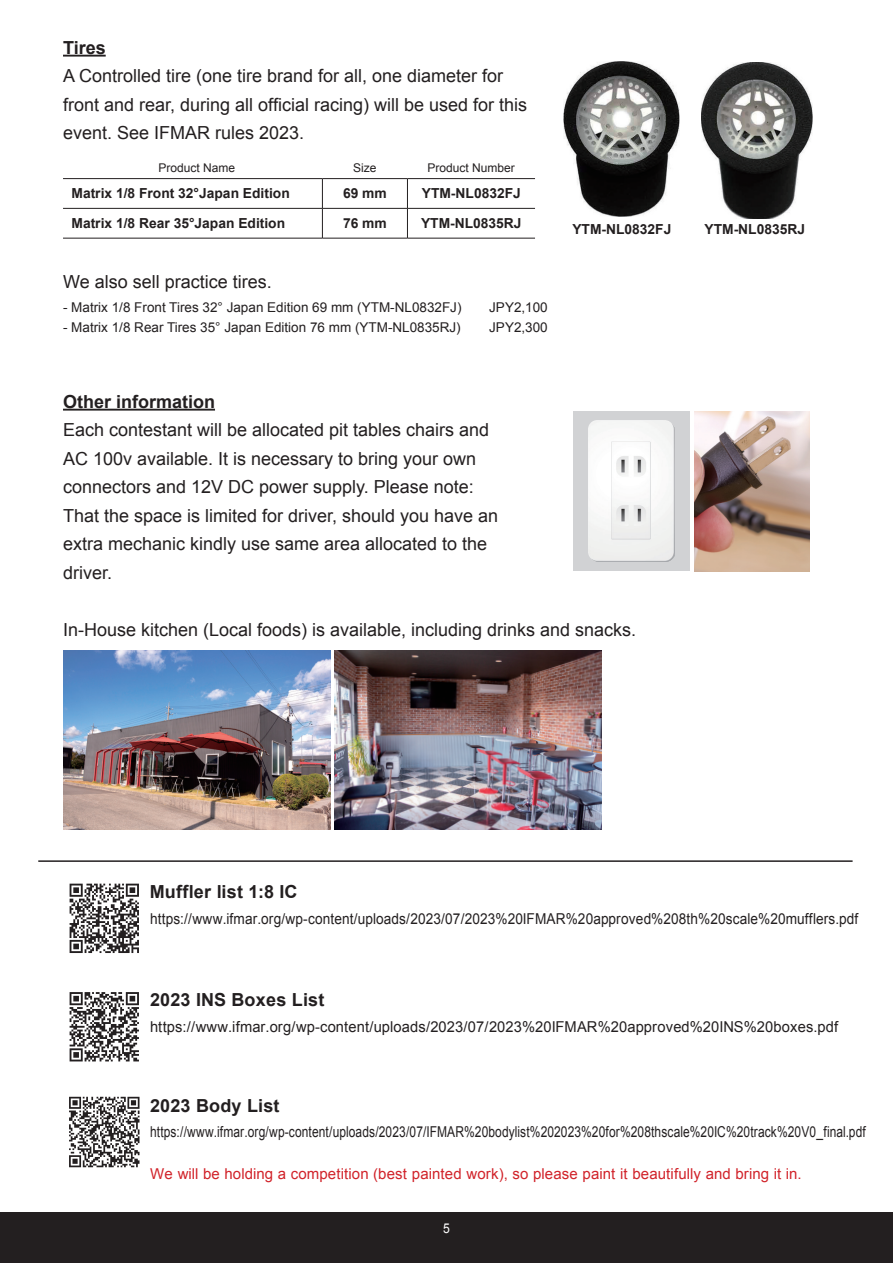
<style>
.page{position:relative;width:893px;height:1263px;background:#fff}
.page>*{position:absolute;margin:0;border:0;box-sizing:border-box;transform-origin:0 0}
.t1{font:18px/28.5px "Arial";color:#231f20}
.t2{font:700 18px "Arial";letter-spacing:.005em;color:#231f20}
.t3{font:15px "Arial";letter-spacing:.01em;color:#231f20;scale:.8 1}
.t4{font:15px "Arial";letter-spacing:.01em;color:#231f20;scale:.91 1}
.t5{font:15px "Arial";letter-spacing:.01em;color:#231f20}
.t6{font:15px "Arial";letter-spacing:.01em;color:#d1232a}
.t7{font:700 13.8px "Arial";color:#231f20}
.t8{font:13.5px "Arial";color:#231f20}
.t9{font:13.5px "Arial";color:#fff;scale:.9 1}
.t10{font:12px "Arial";color:#231f20}
</style>
<div class="page">
<hr style="left:63px;top:55px;width:43px;height:2px;background:#231f20">
<img style="left:564px;top:62px;width:115px;height:155px">
<img style="left:701px;top:62px;width:112px;height:157px">
<hr style="left:63px;top:178px;width:259px;height:1px;background:#231f20">
<hr style="left:322px;top:178px;width:85px;height:1px;background:#231f20">
<hr style="left:407px;top:178px;width:128px;height:1px;background:#231f20">
<hr style="left:63px;top:208px;width:259px;height:1px;background:#231f20">
<hr style="left:322px;top:208px;width:85px;height:1px;background:#231f20">
<svg style="left:322px;top:179px;width:1px;height:59px"></svg>
<hr style="left:407px;top:208px;width:128px;height:1px;background:#231f20">
<svg style="left:407px;top:179px;width:1px;height:59px"></svg>
<hr style="left:63px;top:238px;width:259px;height:1px;background:#231f20">
<hr style="left:322px;top:238px;width:85px;height:1px;background:#231f20">
<hr style="left:407px;top:238px;width:128px;height:1px;background:#231f20">
<img style="left:63px;top:651px;width:267px;height:178px">
<img style="left:335px;top:651px;width:267px;height:178px">
<hr style="left:63px;top:409px;width:152px;height:2px;background:#231f20">
<div style="left:573px;top:411px;width:117px;height:160px;background:#d1d2d4"></div>
<img style="left:588px;top:420px;width:87px;height:142px">
<img style="left:695px;top:411px;width:114px;height:160px">
<svg style="left:70px;top:884px;width:69px;height:69px"></svg>
<svg style="left:70px;top:992px;width:69px;height:69px"></svg>
<svg style="left:69px;top:1097px;width:71px;height:70px"></svg>
<hr style="left:38px;top:860px;width:815px;height:2px;background:#231f20">
<div style="left:0;top:1212px;width:893px;height:51px;background:#231f20"></div>
<p class="t2" style="left:63px;top:36px;width:44px">Tires</p>
<p class="t1" style="left:63px;top:62px;width:466px">A Controlled tire (one tire brand for all, one diameter for front and rear, during all official racing) will be used for this event. See IFMAR rules 2023.</p>
<p class="t10" style="left:159px;top:160px;width:78px">Product Name</p>
<p class="t10" style="left:353px;top:160px;width:25px">Size</p>
<p class="t10" style="left:428px;top:160px;width:89px">Product Number</p>
<p class="t7" style="left:72px;top:184px;width:220px">Matrix 1/8 Front 32°Japan Edition</p>
<p class="t7" style="left:343px;top:184px;width:45px">69 mm</p>
<p class="t7" style="left:422px;top:184px;width:101px">YTM-NL0832FJ</p>
<p class="t7" style="left:72px;top:214px;width:215px">Matrix 1/8 Rear 35°Japan Edition</p>
<p class="t7" style="left:343px;top:214px;width:45px">76 mm</p>
<p class="t7" style="left:421px;top:214px;width:102px">YTM-NL0835RJ</p>
<p class="t1" style="left:63px;top:267px;width:210px">We also sell practice tires.</p>
<p class="t8" style="left:63px;top:299px;width:400px">- Matrix 1/8 Front Tires 32° Japan Edition 69 mm (YTM-NL0832FJ)</p>
<p class="t8" style="left:63px;top:318px;width:399px">- Matrix 1/8 Rear Tires 35° Japan Edition 76 mm (YTM-NL0835RJ)</p>
<p class="t8" style="left:489px;top:299px;width:60px">JPY2,100</p>
<p class="t8" style="left:489px;top:318px;width:60px">JPY2,300</p>
<p class="t2" style="left:63px;top:390px;width:154px">Other information</p>
<p class="t1" style="left:63px;top:416px;width:437px">Each contestant will be allocated pit tables chairs and AC 100v available isIt. necessary to bring your own connectors and 12V DC power supply. Please note:<br>That the space is limited for driver, should you have an extra mechanic kindly use same area allocated to the driver.</p>
<p class="t7" style="left:572px;top:220px;width:101px">YTM-NL0832FJ</p>
<p class="t1" style="left:63px;top:615px;width:575px">In-House kitchen (Local foods) is available, including drinks and snacks.</p>
<p class="t7" style="left:704px;top:220px;width:102px">YTM-NL0835RJ</p>
<p class="t2" style="left:150px;top:880px;width:149px">Muffler list 1:8 IC</p>
<p class="t4" style="left:150px;top:909px;width:780px">https://www.ifmar.org/wp-content/uploads/2023/07/2023%20IFMAR%20approved%208th%20scale%20mufflers.pdf</p>
<p class="t2" style="left:150px;top:988px;width:176px">2023 INS Boxes List</p>
<p class="t5" style="left:150px;top:1017px;width:690px">https://www.ifmar.org/wp-content/uploads/2023/07/2023%20IFMAR%20approved%20INS%20boxes.pdf</p>
<p class="t2" style="left:150px;top:1093px;width:131px">2023 Body List</p>
<p class="t3" style="left:150px;top:1122px;width:896px">https://www.ifmar.org/wp-content/uploads/2023/07/IFMAR%20bodylist%202023%20for%208thscale%20IC%20track%20 _0V final.pdf</p>
<p class="t6" style="left:150px;top:1164px;width:653px">We will be holding a competition (best painted work ,) so please paint it beautifully and bring init .</p>
<p class="t9" style="left:443px;top:1220px;width:9px">5</p>
</div>
